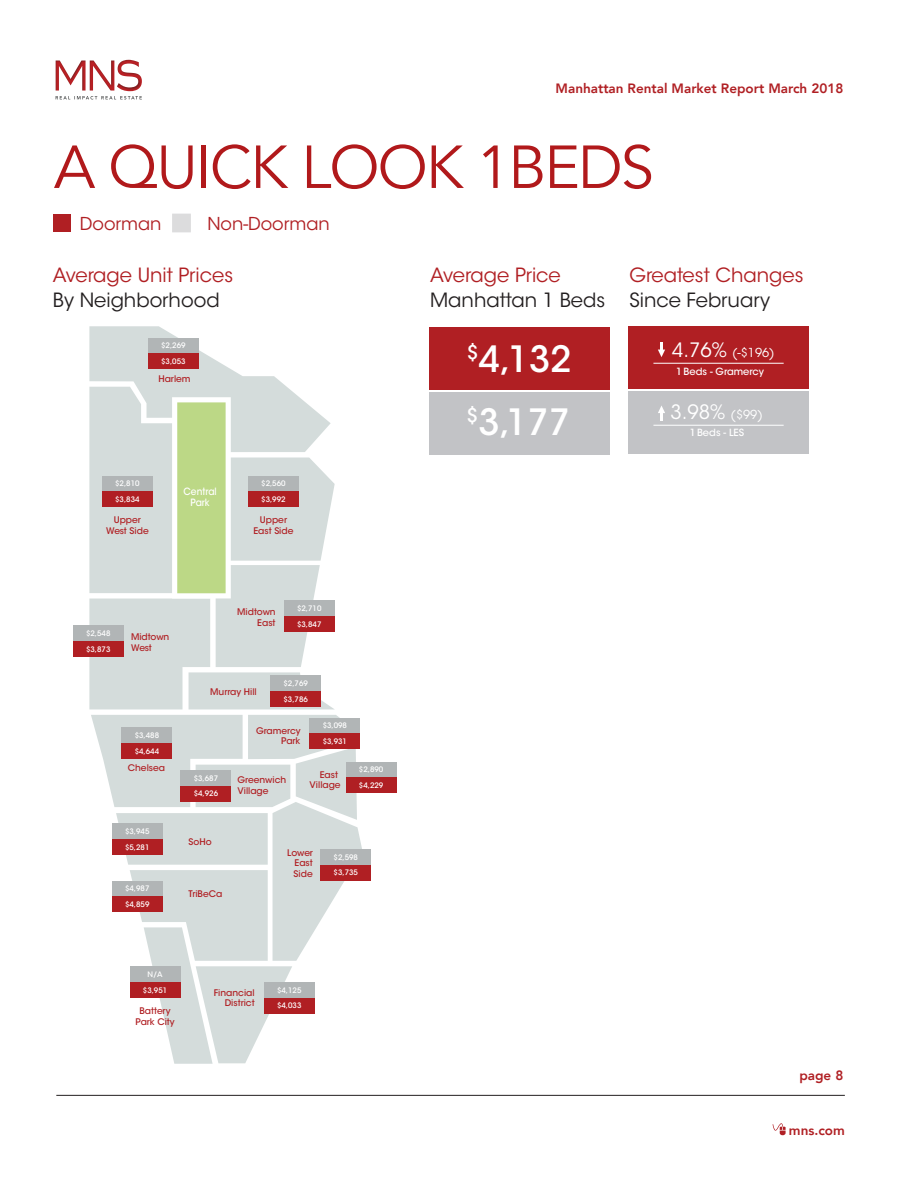
<style>
.page{position:relative;width:918px;height:1188px;background:#fff}
.page>*{position:absolute;margin:0;border:0;box-sizing:border-box;transform-origin:0 0}
.t1{font:60px "Avenir";letter-spacing:-.03em;color:#b1191b}
.t2{font:500 36px/62.7px "ITC Avant Garde Std";color:#fff}
.t3{font:19.65px "ITC Avant Garde Std";color:#fff}
.t4{font:19.5px "ITC Avant Garde Std";color:#b01f23}
.t5{font:19.5px "ITC Avant Garde Std";color:#231f20}
.t6{font:17.7px "ITC Avant Garde Std";color:#b01f23}
.t7{font:800 13.5px "Avenir";color:#b01f23}
.t8{font:12.3px "ITC Avant Garde Std";color:#fff}
.t9{font:500 10.05px/10.9px "ITC Avant Garde Std";color:#fff;text-align:center;scale:.91 1}
.t10{font:500 9.9px "ITC Avant Garde Std";color:#fff}
.t11{font:500 9px/10.9px "ITC Avant Garde Std";color:#b01f23;text-align:right}
.t12{font:500 7.5px/15.8px "ITC Avant Garde Std";color:#fff}
.s1{font-size:19.65px}
.s2{font-size:12.3px}
</style>
<div class="page">
<img style="left:56px;top:61px;width:30px;height:30px">
<img style="left:57px;top:62px;width:27px;height:27px">
<img style="left:71px;top:61px;width:15px;height:18px">
<img style="left:59px;top:62px;width:25px;height:21px">
<img style="left:90px;top:61px;width:24px;height:30px">
<svg style="left:91px;top:62px;width:1px;height:27px"></svg>
<img style="left:92px;top:62px;width:1px;height:27px">
<img style="left:100px;top:89px;width:11px;height:2px">
<img style="left:93px;top:62px;width:20px;height:27px">
<img style="left:117px;top:60px;width:25px;height:31px">
<svg style="left:56px;top:96px;width:86px;height:4px"></svg>
<hr style="left:56px;top:1095px;width:789px;height:1px;background:#231f20">
<svg style="left:773px;top:1123px;width:13px;height:12px"></svg>
<div style="left:628px;top:326px;width:181px;height:63px;background:#b01f23"></div>
<div style="left:429px;top:327px;width:181px;height:63px;background:#b01f23"></div>
<div style="left:628px;top:391px;width:181px;height:63px;background:#c2c3c6"></div>
<div style="left:429px;top:392px;width:181px;height:62px;background:#c2c3c6"></div>
<svg style="left:658px;top:342px;width:7px;height:15px"></svg>
<svg style="left:658px;top:406px;width:7px;height:14px"></svg>
<hr style="left:653px;top:363px;width:131px;height:1px;background:#fff">
<hr style="left:653px;top:425px;width:131px;height:1px;background:#fff">
<div style="left:172px;top:214px;width:19px;height:18px;background:#dcdcdd"></div>
<div style="left:54px;top:214px;width:17px;height:18px;background:#b01f23"></div>
<svg style="left:91px;top:715px;width:272px;height:349px"></svg>
<svg style="left:89px;top:326px;width:246px;height:383px"></svg>
<div style="left:148px;top:338px;width:51px;height:15px;background:#b1b5b6"></div>
<div style="left:148px;top:353px;width:51px;height:16px;background:#b01f23"></div>
<div style="left:102px;top:476px;width:51px;height:16px;background:#b1b5b6"></div>
<div style="left:102px;top:492px;width:51px;height:15px;background:#b01f23"></div>
<div style="left:73px;top:625px;width:51px;height:16px;background:#b1b5b6"></div>
<div style="left:73px;top:641px;width:51px;height:16px;background:#b01f23"></div>
<div style="left:122px;top:728px;width:50px;height:15px;background:#b1b5b6"></div>
<div style="left:122px;top:743px;width:50px;height:16px;background:#b01f23"></div>
<div style="left:112px;top:823px;width:51px;height:16px;background:#b1b5b6"></div>
<div style="left:112px;top:839px;width:51px;height:16px;background:#b01f23"></div>
<div style="left:112px;top:881px;width:51px;height:16px;background:#b1b5b6"></div>
<div style="left:112px;top:897px;width:51px;height:15px;background:#b01f23"></div>
<div style="left:130px;top:966px;width:50px;height:16px;background:#b1b5b6"></div>
<div style="left:130px;top:982px;width:50px;height:16px;background:#b01f23"></div>
<div style="left:248px;top:476px;width:51px;height:16px;background:#b1b5b6"></div>
<div style="left:248px;top:492px;width:51px;height:15px;background:#b01f23"></div>
<div style="left:284px;top:600px;width:51px;height:16px;background:#b1b5b6"></div>
<div style="left:284px;top:616px;width:51px;height:16px;background:#b01f23"></div>
<div style="left:270px;top:675px;width:51px;height:16px;background:#b1b5b6"></div>
<div style="left:270px;top:691px;width:51px;height:16px;background:#b01f23"></div>
<div style="left:309px;top:718px;width:51px;height:16px;background:#b1b5b6"></div>
<div style="left:309px;top:734px;width:51px;height:15px;background:#b01f23"></div>
<div style="left:346px;top:762px;width:50px;height:16px;background:#b1b5b6"></div>
<div style="left:346px;top:778px;width:50px;height:15px;background:#b01f23"></div>
<div style="left:320px;top:849px;width:51px;height:16px;background:#b1b5b6"></div>
<div style="left:320px;top:865px;width:51px;height:15px;background:#b01f23"></div>
<div style="left:264px;top:982px;width:51px;height:16px;background:#b1b5b6"></div>
<div style="left:264px;top:998px;width:51px;height:16px;background:#b01f23"></div>
<div style="left:181px;top:770px;width:50px;height:16px;background:#b1b5b6"></div>
<div style="left:181px;top:786px;width:50px;height:16px;background:#b01f23"></div>
<h3 class="t7" style="left:556px;top:79px;width:289px">Manhattan Rental Market Report March 2018</h3>
<h1 class="t1" style="left:54px;top:128px;width:602px">A QUICK LOOK 1BEDS</h1>
<h3 class="t6" style="left:80px;top:213px;width:83px">Doorman</h3>
<h3 class="t6" style="left:207px;top:213px;width:124px">Non-Doorman</h3>
<h3 class="t4" style="left:53px;top:263px;width:182px">Average Unit Prices</h3>
<h3 class="t5" style="left:53px;top:288px;width:168px">By Neighborhood</h3>
<p class="t12" style="left:161px;top:338px;width:26px">$2,269 $3,053</p>
<p class="t11" style="left:158px;top:373px;width:34px">Harlem</p>
<p class="t12" style="left:115px;top:476px;width:26px">$2,810 $3,834</p>
<h3 class="t9" style="left:184px;top:486px;width:38px">Central<br>Park</h3>
<p class="t12" style="left:261px;top:476px;width:26px">$2,560 $3,992</p>
<p class="t11" style="left:106px;top:515px;width:44px;text-align:center">Upper<br>West Side</p>
<p class="t11" style="left:253px;top:515px;width:42px;text-align:center">Upper<br>East Side</p>
<p class="t12" style="left:86px;top:625px;width:26px">$2,548 $3,873</p>
<p class="t11" style="left:131px;top:631px;width:40px;text-align:left">Midtown<br>West</p>
<p class="t12" style="left:135px;top:728px;width:26px">$3,488</p>
<p class="t12" style="left:135px;top:743px;width:26px">$4,644</p>
<p class="t11" style="left:128px;top:762px;width:39px">Chelsea</p>
<p class="t12" style="left:125px;top:823px;width:26px">$3,945 $5,281</p>
<p class="t12" style="left:125px;top:881px;width:26px">$4,987 $4,859</p>
<p class="t11" style="left:237px;top:606px;width:40px">Midtown<br>East</p>
<p class="t12" style="left:297px;top:600px;width:26px">$2,710 $3,847</p>
<p class="t11" style="left:210px;top:686px;width:48px">Murray Hill</p>
<p class="t12" style="left:284px;top:675px;width:26px">$2,769 $3,786</p>
<p class="t12" style="left:194px;top:770px;width:26px">$3,687</p>
<p class="t12" style="left:194px;top:786px;width:26px">$4,926</p>
<p class="t12" style="left:323px;top:718px;width:26px">$3,098 $3,931</p>
<p class="t11" style="left:256px;top:725px;width:46px">Gramercy<br>Park</p>
<p class="t11" style="left:238px;top:775px;width:50px;text-align:left">Greenwich<br>Village</p>
<p class="t11" style="left:310px;top:769px;width:33px">East<br>Village</p>
<p class="t12" style="left:359px;top:762px;width:26px">$2,890 $4,229</p>
<p class="t11" style="left:189px;top:837px;width:25px">SoHo</p>
<p class="t11" style="left:189px;top:888px;width:35px">TriBeCa</p>
<p class="t11" style="left:294px;top:847px;width:21px;text-align:justify;text-indent:-6px">Lower East Side</p>
<p class="t12" style="left:334px;top:849px;width:26px">$2,598 $3,735</p>
<p class="t12" style="left:143px;top:966px;width:26px;text-align:center">N/A $3,951</p>
<p class="t11" style="left:135px;top:1005px;width:41px;text-align:center">Battery<br>Park City</p>
<p class="t11" style="left:214px;top:987px;width:42px">Financial<br>District</p>
<p class="t12" style="left:277px;top:982px;width:26px">$4,125 $4,033</p>
<h3 class="t4" style="left:430px;top:263px;width:132px">Average Price</h3>
<h3 class="t5" style="left:430px;top:288px;width:177px">Manhattan 1 Beds</h3>
<h2 class="t2" style="left:466px;top:328px;width:107px"><sup>$</sup>4,132 <sup>$</sup>3,177</h2>
<h3 class="t4" style="left:629px;top:263px;width:176px">Greatest Changes</h3>
<h3 class="t5" style="left:629px;top:288px;width:142px">Since February</h3>
<h3 class="t8" style="left:672px;top:345px;width:104px"><span class="s1">4.76%</span> (-$196)</h3>
<h3 class="t10" style="left:676px;top:365px;width:89px">1 Beds - Gramercy</h3>
<h3 class="t3" style="left:670px;top:400px;width:94px">3.98% <span class="s2">($99)</span></h3>
<h3 class="t10" style="left:690px;top:427px;width:56px">1 Beds - LES</h3>
<h3 class="t7" style="left:799px;top:1067px;width:45px">page 8</h3>
<h3 class="t7" style="left:789px;top:1121px;width:57px">mns.com</h3>
</div>
